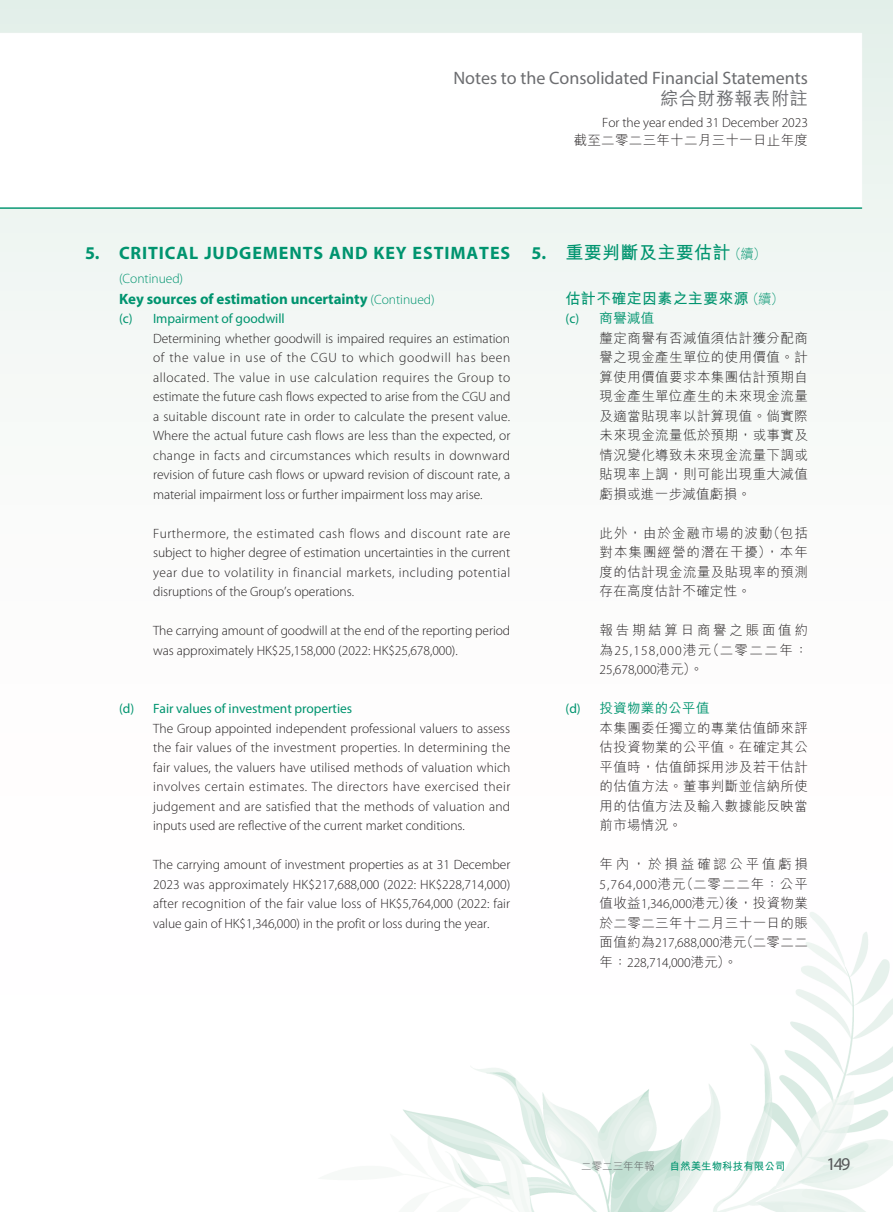
<style>
.page{position:relative;width:893px;height:1212px;background:#fff}
.page>*{position:absolute;margin:0;border:0;box-sizing:border-box;transform-origin:0 0}
.t1{font:18px "Myriad Pro";color:#6c6d70}
.t2{font:700 18px "Myriad Pro";letter-spacing:.05em;color:#00946f}
.t3{font:700 18px "M Hei HK";letter-spacing:.02em;color:#00946f}
.t4{font:500 18px "M Hei HK";letter-spacing:.025em;color:#6c6d70}
.t5{font:18px "Myriad Pro";color:#57585a}
.t6{font:700 15px "Myriad Pro";letter-spacing:-.005em;color:#00946f}
.t7{font:700 15px "M Hei HK";letter-spacing:.02em;color:#00946f}
.t8{font:300 13.5px/19.5px "Myriad Pro";letter-spacing:-.005em;color:#231f20;text-align:justify}
.t9{font:300 13.5px/19.5px "M Hei HK";letter-spacing:.03em;color:#231f20}
.t10{font:13.5px "Myriad Pro";letter-spacing:-.005em;color:#00946f}
.t11{font:300 13.5px/19.5px "M Hei HK";letter-spacing:.205em;color:#231f20}
.t12{font:300 13.5px "Myriad Pro";letter-spacing:-.005em;color:#00946f}
.t13{font:700 10.5px "M Hei HK";letter-spacing:.005em;color:#00946f}
.t14{font:300 10.5px "M Hei HK";letter-spacing:.005em;color:#57585a}
.s1{font-weight:300;font-size:13.5px}
.s2{font-family:"Myriad Pro"}
.s3{font-family:"Myriad Pro";font-weight:400;color:#00946f}
.s4{font-weight:500;color:#00946f}
.s5{font-family:"M Hei HK"}
</style>
<div class="page">
<img style="left:0;top:0;width:893px;height:1212px">
<h1 class="t1" style="left:453px;top:66px;width:356px">Notes to the Consolidated Financial Statements</h1>
<h1 class="t4" style="left:661px;top:85px;width:149px">綜合財務報表附註</h1>
<p class="t8" style="left:602px;top:113px;width:207px">For the year ended 31 December 2023</p>
<p class="t9" style="left:574px;top:130px;width:236px">截至二零二三年十二月三十一日止年度</p>
<h1 class="t2" style="left:85px;top:241px;width:427px">5. CRITICAL JUDGEMENTS AND KEY ESTIMATES</h1>
<p class="t12" style="left:119px;top:270px;width:66px">(Continued)</p>
<p class="t6" style="left:119px;top:289px;width:317px">Key sources of estimation uncertainty <span class="s1">(Continued)</span></p>
<p class="t10" style="left:119px;top:310px;width:167px">(c) Impairment of goodwill</p>
<p class="t8" style="left:153px;top:328px;width:359px">Determining whether goodwill is impaired requires an estimation of the value in use of the CGU to which goodwill has been allocated. The value in use calculation requires the Group to estimate the future cash flows expected to arise from the CGU and a suitable discount rate in order to calculate the present value.<br>Where the actual future cash flows are less than the expected, or change in facts and circumstances which results in downward revision of future cash flows or upward revision of discount rate, a material impairment loss or further impairment loss may arise.</p>
<p class="t8" style="left:153px;top:523px;width:359px">Furthermore, the estimated cash flows and discount rate are subject to higher degree of estimation uncertainties in the current year due to volatility in financial markets, including potential disruptions of the Group’s operations.</p>
<p class="t8" style="left:153px;top:621px;width:359px">The carrying amount of goodwill at the end of the reporting period was approximately HK$25,158,000 (2022: HK$25,678,000).</p>
<p class="t10" style="left:119px;top:700px;width:235px">(d) Fair values of investment properties</p>
<p class="t8" style="left:153px;top:718px;width:359px">The Group appointed independent professional valuers to assess the fair values of the investment properties. In determining the fair values, the valuers have utilised methods of valuation which involves certain estimates. The directors have exercised their judgement and are satisfied that the methods of valuation and inputs used are reflective of the current market conditions.</p>
<p class="t8" style="left:153px;top:855px;width:359px">The carrying amount of investment properties as at 31 December 2023 was approximately HK$217,688,000 (2022: HK$228,714,000) after recognition of the fair value loss of HK$5,764,000 (2022: fair value gain of HK$1,346,000) in the profit or loss during the year.</p>
<h1 class="t3" style="left:531px;top:239px;width:236px"><span class="s2">5.</span> 重要判斷及主要估計<span class="s1">（續）</span></h1>
<p class="t7" style="left:566px;top:287px;width:220px">估計不確定因素之主要來源<span class="s1">（續）</span></p>
<p class="t9" style="left:600px;top:308px;width:210px;text-indent:-34px"><span class="s3">(c)</span> <span class="s4">商譽減值<br></span>釐定商譽有否減值須估計獲分配商譽之現金產生單位的使用價值。計算使用價值要求本集團估計預期自現金產生單位產生的未來現金流量及適當貼現率以計算現值。倘實際未來現金流量低於預期，或事實及情況變化導致未來現金流量下調或貼現率上調，則可能出現重大減值虧損或進一步減值虧損。</p>
<p class="t9" style="left:600px;top:523px;width:210px;text-align:justify">此外，由於金融市場的波動（包括對本集團經營的潛在干擾），本年度的估計現金流量及貼現率的預測存在高度估計不確定性。</p>
<p class="t11" style="left:600px;top:620px;width:210px">報告期結算日商譽之賬面值約為<span class="s2">25,158,000</span>港元（二零二二年：</p>
<p class="t8" style="left:600px;top:660px;width:105px">25,678,000<span class="s5">港元）。</span></p>
<p class="t9" style="left:600px;top:698px;width:210px;text-indent:-34px"><span class="s3">(d)</span> <span class="s4">投資物業的公平值<br></span>本集團委任獨立的專業估值師來評估投資物業的公平值。在確定其公平值時，估值師採用涉及若干估計的估值方法。董事判斷並信納所使用的估值方法及輸入數據能反映當前市場情況。</p>
<p class="t9" style="left:600px;top:854px;width:210px;text-align:justify">年內，於損益確認公平值虧損<span class="s2">5,764,000</span>港元（二零二二年：公平值收益<span class="s2">1,346,000</span>港元）後，投資物業於二零二三年十二月三十一日的賬面值約為<span class="s2">217,688,000</span>港元（二零二二</p>
<p class="t8" style="left:600px;top:952px;width:139px"><span class="s5">年：</span>228,714,000<span class="s5">港元）。</span></p>
<p class="t14" style="left:581px;top:1160px;width:75px">二零二三年年報</p>
<p class="t13" style="left:670px;top:1158px;width:117px">自然美生物科技有限公司</p>
<h1 class="t5" style="left:826px;top:1153px;width:25px">149</h1>
</div>
